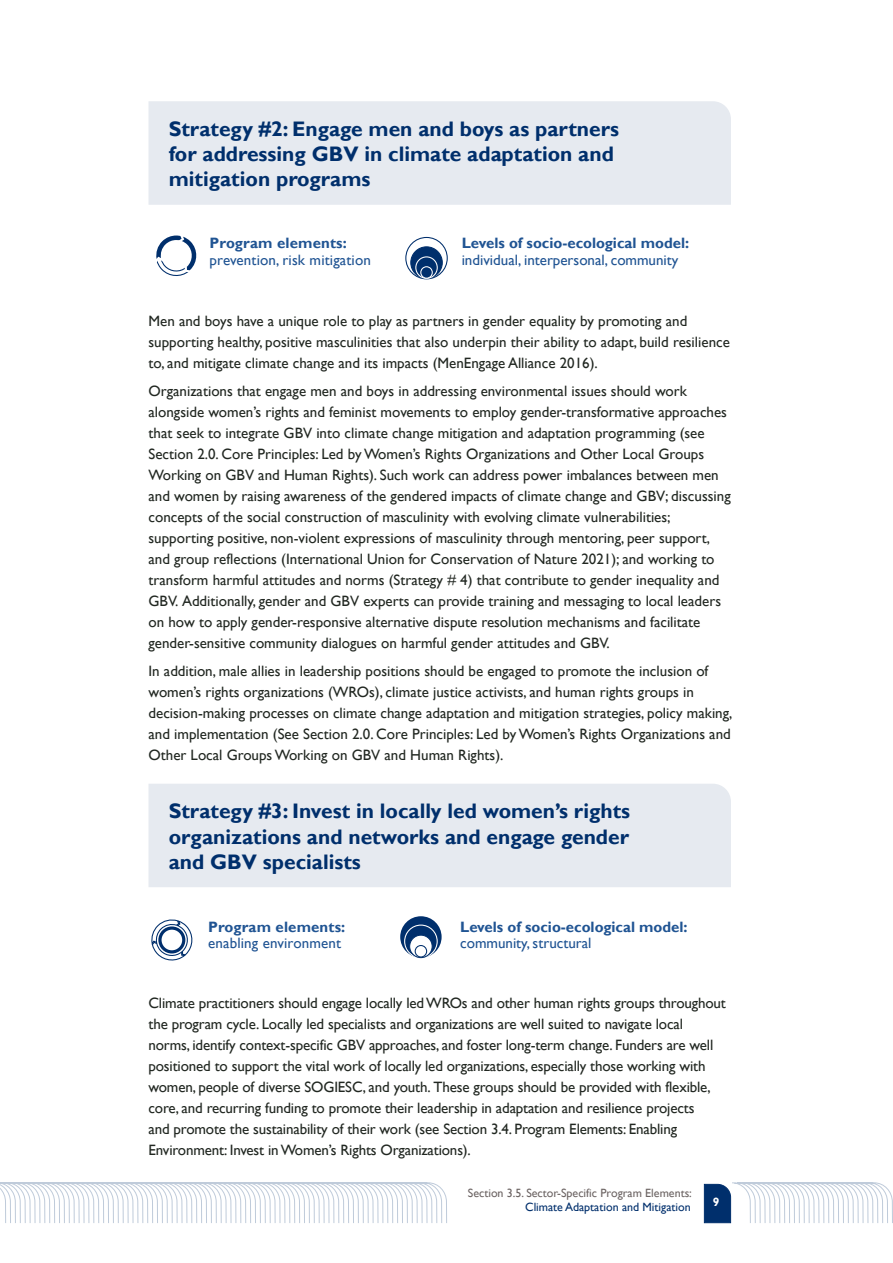
<style>
.page{position:relative;width:893px;height:1263px;background:#fff}
.page>*{position:absolute;margin:0;border:0;box-sizing:border-box;transform-origin:0 0}
.t1{font:700 21px/25.2px "Gill Sans";color:#002f6c}
.t2{font:15px/21px "Gill Sans";color:#212721}
.t3{font:15px "Gill Sans";color:#205493}
.t4{font:700 15px "Gill Sans";color:#205493}
.t5{font:12px "Gill Sans";color:#6c6463}
.t6{font:12px "Gill Sans";color:#002f6c}
.t7{font:700 12px "Gill Sans";color:#fff}
</style>
<div class="page">
<div style="left:148px;top:101px;width:583px;height:104px;background:#e6eaf0"></div>
<div style="left:148px;top:784px;width:583px;height:103px;background:#e6eaf0"></div>
<svg style="left:156px;top:235px;width:40px;height:41px"></svg>
<svg style="left:406px;top:237px;width:41px;height:42px"></svg>
<div style="left:405px;top:237px;width:43px;height:42px;border:1px solid #002f6c;border-radius:50%"></div>
<svg style="left:410px;top:246px;width:33px;height:33px"></svg>
<svg style="left:151px;top:919px;width:42px;height:42px"></svg>
<div style="left:158px;top:926px;width:27px;height:27px;border:3px solid #002f6c;border-radius:50%"></div>
<svg style="left:400px;top:916px;width:42px;height:42px"></svg>
<svg style="left:405px;top:925px;width:32px;height:33px"></svg>
<div style="left:404px;top:924px;width:34px;height:34px;border:1px solid #fff;border-radius:50%"></div>
<svg style="left:410px;top:935px;width:22px;height:23px"></svg>
<div style="left:409px;top:935px;width:23px;height:23px;border:1px solid #002f6c;border-radius:50%"></div>
<svg style="left:415px;top:945px;width:12px;height:12px"></svg>
<svg style="left:0;top:1182px;width:893px;height:42px"></svg>
<h3 class="t1" style="left:169px;top:117px;width:452px">Strategy #2: Engage men and boys as partners for addressing GBV in climate adaptation and mitigation programs</h3>
<h4 class="t4" style="left:210px;top:234px;width:139px">Program elements:</h4>
<h4 class="t4" style="left:462px;top:234px;width:229px">Levels of socio-ecological model:</h4>
<p class="t3" style="left:210px;top:251px;width:163px">prevention, risk mitigation</p>
<p class="t3" style="left:462px;top:251px;width:218px">individual, interpersonal, community</p>
<p class="t2" style="left:148px;top:311px;width:583px">Men and boys have a unique role to play as partners in gender equality by promoting and supporting healthy, positive masculinities that also underpin their ability to adapt, build resilience to, and mitigate climate change and its impacts (MenEngage Alliance 2016).</p>
<p class="t2" style="left:148px;top:380px;width:584px">Organizations that engage men and boys in addressing environmental issues should work alongside women’s rights and feminist movements to employ gender-transformative approaches that seek to integrate GBV into climate change mitigation and adaptation programming (see Section 2.0. Core Principles: Led by Women’s Rights Organizations and Other Local Groups Working on GBV and Human Rights). Such work can address power imbalances between men and women by raising awareness of the gendered impacts of climate change and GBV; discussing concepts of the social construction of masculinity with evolving climate vulnerabilities; supporting positive, non-violent expressions of masculinity through mentoring, peer support, and group reflections (International Union for Conservation of Nature 2021); and working to transform harmful attitudes and norms (Strategy # 4) that contribute to gender inequality and GBV. Additionally, gender and GBV experts can provide training and messaging to local leaders on how to apply gender-responsive alternative dispute resolution mechanisms and facilitate gender-sensitive community dialogues on harmful gender attitudes and GBV.</p>
<p class="t2" style="left:148px;top:660px;width:585px">In addition, male allies in leadership positions should be engaged to promote the inclusion of women’s rights organizations (WROs), climate justice activists, and human rights groups in decision-making processes on climate change adaptation and mitigation strategies, policy making, and implementation (See Section 2.0. Core Principles: Led by Women’s Rights Organizations and Other Local Groups Working on GBV and Human Rights).</p>
<h3 class="t1" style="left:169px;top:799px;width:463px;text-align:justify">Strategy #3: Invest in locally led women’s rights organizations and networks and engage gender and GBV specialists</h3>
<h4 class="t4" style="left:208px;top:918px;width:139px">Program elements:</h4>
<h4 class="t4" style="left:460px;top:918px;width:229px">Levels of socio-ecological model:</h4>
<p class="t3" style="left:208px;top:935px;width:134px">enabling environment</p>
<p class="t3" style="left:460px;top:935px;width:133px">community, structural</p>
<p class="t2" style="left:148px;top:993px;width:579px">Climate practitioners should engage locally led WROs and other human rights groups throughout the program cycle. Locally led specialists and organizations are well suited to navigate local norms, identify context-specific GBV approaches, and foster long-term change. Funders are well positioned to support the vital work of locally led organizations, especially those working with women, people of diverse SOGIESC, and youth. These groups should be provided with flexible, core, and recurring funding to promote their leadership in adaptation and resilience projects<br>and promote the sustainability of their work (see Section 3.4. Program Elements: Enabling Environment: Invest in Women’s Rights Organizations).</p>
<p class="t7" style="left:713px;top:1195px;width:8px">9</p>
<p class="t5" style="left:468px;top:1185px;width:226px">Section 3.5. Sector-Specific Program Elements:</p>
<p class="t6" style="left:525px;top:1200px;width:167px">Climate Adaptation and Mitigation</p>
</div>
